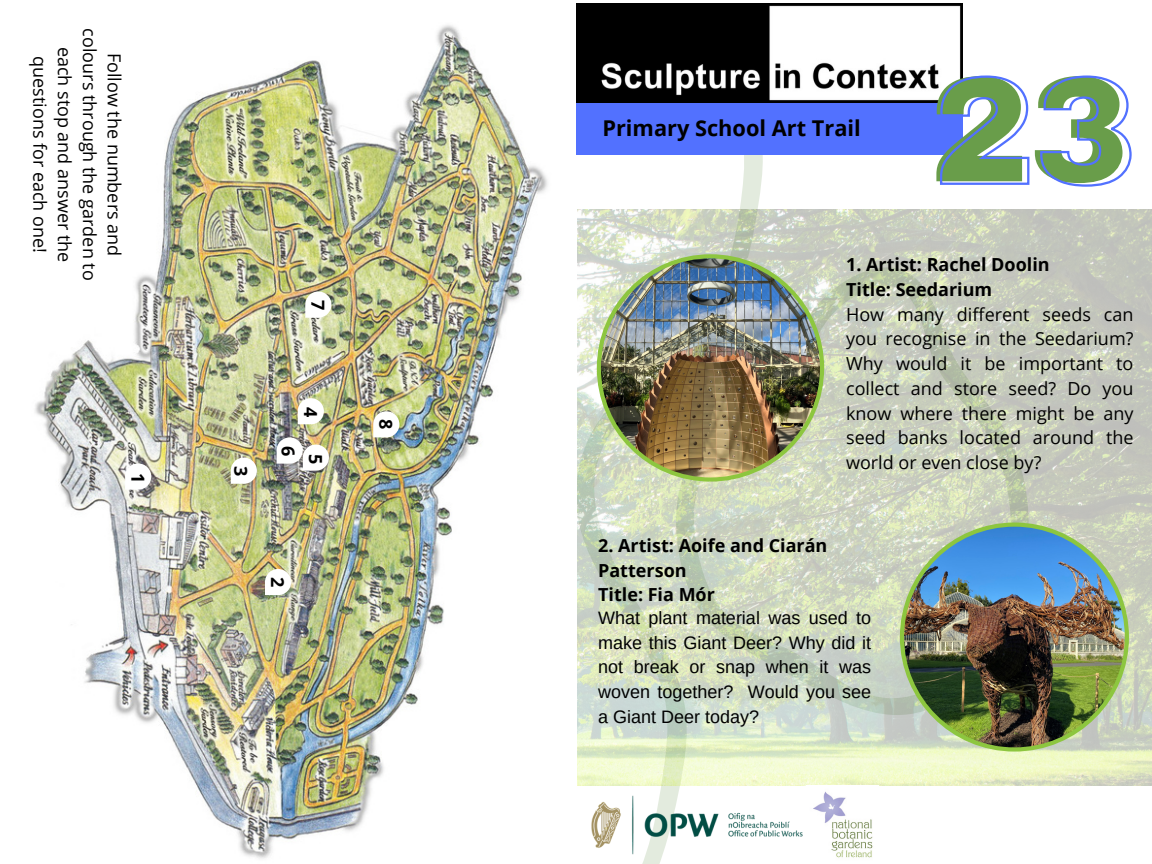
<style>
.page{position:relative;width:1152px;height:864px;background:#fff}
.page>*{position:absolute;margin:0;border:0;box-sizing:border-box;transform-origin:0 0}
.t1{font:900 150.3px "Archivo";color:#699d4a}
.t2{font:700 21.75px "Open Sans";color:#000}
.t3{font:18px/24.8px "Open Sans";color:#000;text-align:center}
.t4{font:18px/24.8px "Arimo";color:#000;text-align:justify}
.t5{font:700 18px/24.8px "Open Sans";color:#000}
</style>
<div class="page">
<img style="left:577px;top:210px;width:575px;height:576px">
<img style="left:35px;top:3px;width:542px;height:856px">
<svg style="left:125px;top:463px;width:26px;height:27px"></svg>
<svg style="left:298px;top:398px;width:26px;height:26px"></svg>
<svg style="left:231px;top:458px;width:26px;height:26px"></svg>
<svg style="left:305px;top:292px;width:26px;height:26px"></svg>
<svg style="left:277px;top:437px;width:52px;height:34px"></svg>
<svg style="left:373px;top:411px;width:26px;height:26px"></svg>
<svg style="left:265px;top:569px;width:26px;height:26px"></svg>
<img style="left:576px;top:780px;width:244px;height:84px">
<img style="left:807px;top:786px;width:66px;height:78px">
<div style="left:577px;top:102px;width:386px;height:53px;background:#5271ff"></div>
<img style="left:597px;top:254px;width:227px;height:228px">
<img style="left:900px;top:523px;width:229px;height:229px">
<img style="left:577px;top:4px;width:386px;height:99px">
<svg style="left:939px;top:74px;width:193px;height:113px"></svg>
<p class="t3" style="left:127px;top:28px;width:254px;rotate:90deg">Follow the numbers and colours through the garden to each stop and answer the questions for each one!</p>
<p class="t5" style="left:151px;top:473px;width:12px;rotate:90deg">1</p>
<p class="t5" style="left:331px;top:300px;width:12px;rotate:90deg">7</p>
<p class="t5" style="left:254px;top:466px;width:12px;rotate:90deg">3</p>
<p class="t5" style="left:301px;top:446px;width:12px;rotate:90deg">6</p>
<p class="t5" style="left:323px;top:407px;width:12px;rotate:90deg">4</p>
<p class="t5" style="left:328px;top:454px;width:12px;rotate:90deg">5</p>
<p class="t5" style="left:291px;top:577px;width:12px;rotate:90deg">2</p>
<p class="t5" style="left:399px;top:419px;width:12px;rotate:90deg">8</p>
<p class="t2" style="left:602px;top:113px;width:260px">Primary School Art Trail</p>
<p class="t1" style="left:929px;top:49px;width:201px">23</p>
<p class="t5" style="left:846px;top:252px;width:205px">1. Artist: Rachel Doolin</p>
<p class="t5" style="left:846px;top:276px;width:148px">Title: Seedarium</p>
<p class="t3" style="left:846px;top:301px;width:289px;text-align:justify">How many different seeds can you recognise in the Seedarium?<br>Why would it be important to collect and store seed? Do you know where there might be any seed banks located around the world or even close by?</p>
<p class="t5" style="left:598px;top:533px;width:231px">2. Artist: Aoife and Ciarán<br>Patterson</p>
<p class="t5" style="left:598px;top:582px;width:118px">Title: Fia Mór</p>
<p class="t4" style="left:598px;top:605px;width:275px">What plant material was used to make this Giant Deer? Why did it not break or snap when it was woven together? Would you see a Giant Deer today?</p>
</div>
